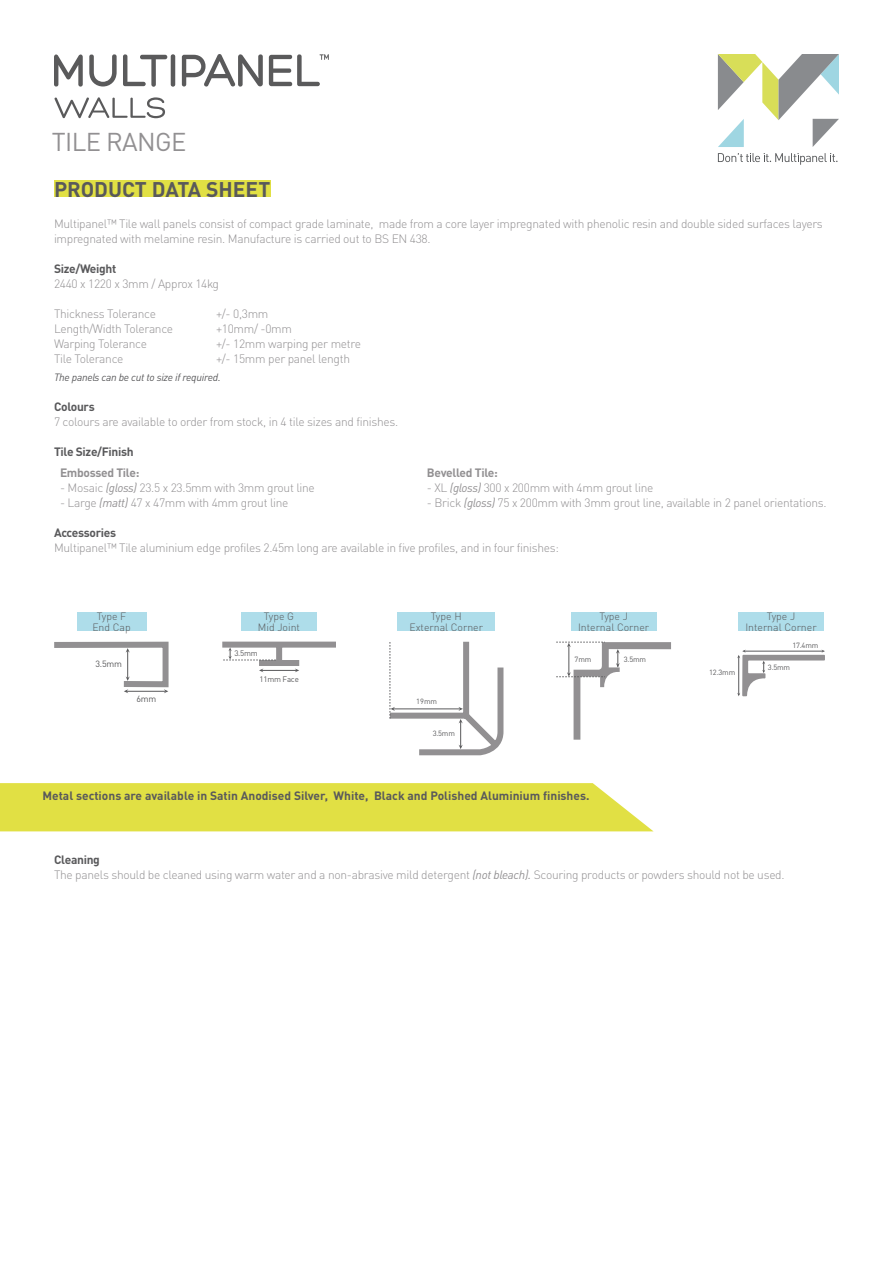
<style>
.page{position:relative;width:893px;height:1263px;background:#fff}
.page>*{position:absolute;margin:0;border:0;box-sizing:border-box;transform-origin:0 0}
.t1{font:25.5px "DINOT";letter-spacing:-.025em;color:#929092}
.t2{font:700 21px "DINOT";color:#59595b}
.t3{font:300 12px/15px "DINOT";letter-spacing:-.025em;color:#929092}
.t4{font:700 12px "DINOT";color:#59595b}
.t5{font:700 12px "DINOT";letter-spacing:-.025em;color:#59595b}
.t6{font:700 12px "DINOT";letter-spacing:-.025em;color:#929092}
.t7{font:300 10.5px/10.5px "DINOT";color:#59595b;text-align:center}
.t8{font:italic 10.5px "DINOT";letter-spacing:-.025em;color:#59595b}
.t9{font:9px "DINOT";letter-spacing:-.025em;color:#59595b}
.t10{font:7.95px "DINOT";letter-spacing:-.025em;color:#59595b}
.t11{font:7.5px "DINOT";letter-spacing:-.025em;color:#59595b}
.s1{font-weight:400;font-style:italic}
.s2{font-weight:700;color:#59595b}
</style>
<div class="page">
<svg style="left:54px;top:54px;width:29px;height:33px"></svg>
<svg style="left:89px;top:54px;width:28px;height:33px"></svg>
<svg style="left:123px;top:54px;width:52px;height:33px"></svg>
<svg style="left:182px;top:54px;width:81px;height:33px"></svg>
<svg style="left:269px;top:54px;width:60px;height:32px"></svg>
<svg style="left:54px;top:97px;width:111px;height:21px"></svg>
<svg style="left:718px;top:54px;width:121px;height:93px"></svg>
<svg style="left:718px;top:153px;width:119px;height:12px"></svg>
<div style="left:54px;top:181px;width:216px;height:16px;background:#e1e044"></div>
<div style="left:738px;top:612px;width:86px;height:18px;background:#aeddea"></div>
<svg style="left:737px;top:650px;width:88px;height:46px"></svg>
<div style="left:571px;top:612px;width:85px;height:18px;background:#aeddea"></div>
<svg style="left:556px;top:642px;width:115px;height:98px"></svg>
<div style="left:77px;top:612px;width:69px;height:18px;background:#aeddea"></div>
<svg style="left:54px;top:641px;width:115px;height:52px"></svg>
<div style="left:241px;top:612px;width:76px;height:18px;background:#aeddea"></div>
<div style="left:222px;top:642px;width:114px;height:6px;background:#929092"></div>
<div style="left:259px;top:660px;width:40px;height:6px;background:#929092"></div>
<div style="left:276px;top:644px;width:6px;height:19px;background:#929092"></div>
<hr style="left:261px;top:670px;width:36px;height:1px;background:#59595b">
<svg style="left:222px;top:647px;width:54px;height:14px"></svg>
<div style="left:398px;top:612px;width:97px;height:18px;background:#aeddea"></div>
<svg style="left:389px;top:641px;width:115px;height:114px"></svg>
<div style="left:0;top:783px;width:653px;height:48px;background:#e1e044"></div>
<h1 class="t1" style="left:52px;top:126px;width:136px">TILE RANGE</h1>
<h2 class="t2" style="left:54px;top:175px;width:218px">PRODUCT DATA SHEET</h2>
<p class="t3" style="left:54px;top:216px;width:770px">Multipanel™ Tile wall panels consist of compact grade laminate, made from a core layer impregnated with phenolic resin and double sided surfaces layers impregnated with melamine resin. Manufacture is carried out to BS EN 438.</p>
<p class="t5" style="left:54px;top:261px;width:64px">Size/Weight</p>
<p class="t3" style="left:54px;top:276px;width:167px">2440 x 1220 x 3mm / Approx 14kg</p>
<p class="t3" style="left:54px;top:306px;width:104px">Thickness Tolerance</p>
<p class="t3" style="left:216px;top:306px;width:54px">+/- 0,3mm</p>
<p class="t3" style="left:54px;top:321px;width:121px">Length/Width Tolerance</p>
<p class="t3" style="left:216px;top:321px;width:78px">+10mm/ -0mm</p>
<p class="t3" style="left:54px;top:336px;width:95px">Warping Tolerance</p>
<p class="t3" style="left:216px;top:336px;width:146px">+/- 12mm warping per metre</p>
<p class="t3" style="left:54px;top:351px;width:71px">Tile Tolerance</p>
<p class="t3" style="left:216px;top:351px;width:136px">+/- 15mm per panel length</p>
<p class="t8" style="left:54px;top:371px;width:168px">The panels can be cut to size if required.</p>
<p class="t5" style="left:54px;top:399px;width:42px">Colours</p>
<p class="t3" style="left:54px;top:414px;width:346px">7 colours are available to order from stock, in 4 tile sizes and finishes.</p>
<p class="t5" style="left:54px;top:444px;width:81px">Tile Size/Finish</p>
<p class="t6" style="left:60px;top:465px;width:81px">Embossed Tile:</p>
<p class="t3" style="left:60px;top:480px;width:256px">- Mosaic <span class="s1">(gloss)</span> 23.5 x 23.5mm with 3mm grout line</p>
<p class="t3" style="left:60px;top:495px;width:230px">- Large <span class="s1">(matt)</span> 47 x 47mm with 4mm grout line</p>
<p class="t6" style="left:427px;top:465px;width:72px">Bevelled Tile:</p>
<p class="t3" style="left:427px;top:480px;width:228px">- XL <span class="s1">(gloss)</span> 300 x 200mm with 4mm grout line</p>
<p class="t3" style="left:427px;top:495px;width:401px">- Brick <span class="s1">(gloss)</span> 75 x 200mm with 3mm grout line, available in 2 panel orientations.</p>
<p class="t5" style="left:54px;top:525px;width:64px">Accessories</p>
<p class="t3" style="left:54px;top:540px;width:506px">Multipanel™ Tile aluminium edge profiles 2.45m long are available in five profiles, and in four finishes:</p>
<p class="t7" style="left:92px;top:611px;width:40px">Type F<br>End Cap</p>
<p class="t9" style="left:95px;top:658px;width:28px">3.5mm</p>
<p class="t9" style="left:136px;top:693px;width:21px">6mm</p>
<p class="t7" style="left:258px;top:611px;width:44px">Type G<br>Mid Joint</p>
<p class="t10" style="left:234px;top:648px;width:25px">3.5mm</p>
<p class="t10" style="left:259px;top:675px;width:41px">11mm Face</p>
<p class="t7" style="left:410px;top:611px;width:75px">Type H<br>External Corner</p>
<p class="t11" style="left:416px;top:697px;width:23px">19mm</p>
<p class="t11" style="left:433px;top:729px;width:24px">3.5mm</p>
<p class="t7" style="left:578px;top:611px;width:73px">Type J<br>Internal Corner</p>
<p class="t11" style="left:575px;top:655px;width:18px">7mm</p>
<p class="t11" style="left:624px;top:655px;width:24px">3.5mm</p>
<p class="t4" style="left:43px;top:788px;width:548px">Metal sections are available in Satin Anodised Silver, White, Black and Polished Aluminium finishes.</p>
<p class="t11" style="left:709px;top:668px;width:28px">12.3mm</p>
<p class="t7" style="left:745px;top:611px;width:73px">Type J<br>Internal Corner</p>
<p class="t11" style="left:792px;top:640px;width:28px">17.4mm</p>
<p class="t11" style="left:768px;top:663px;width:24px">3.5mm</p>
<p class="t3" style="left:54px;top:852px;width:732px"><span class="s2">Cleaning<br></span>The panels should be cleaned using warm water and a non-abrasive mild detergent <span class="s1">(not bleach).</span> Scouring products or powders should not be used.</p>
</div>
